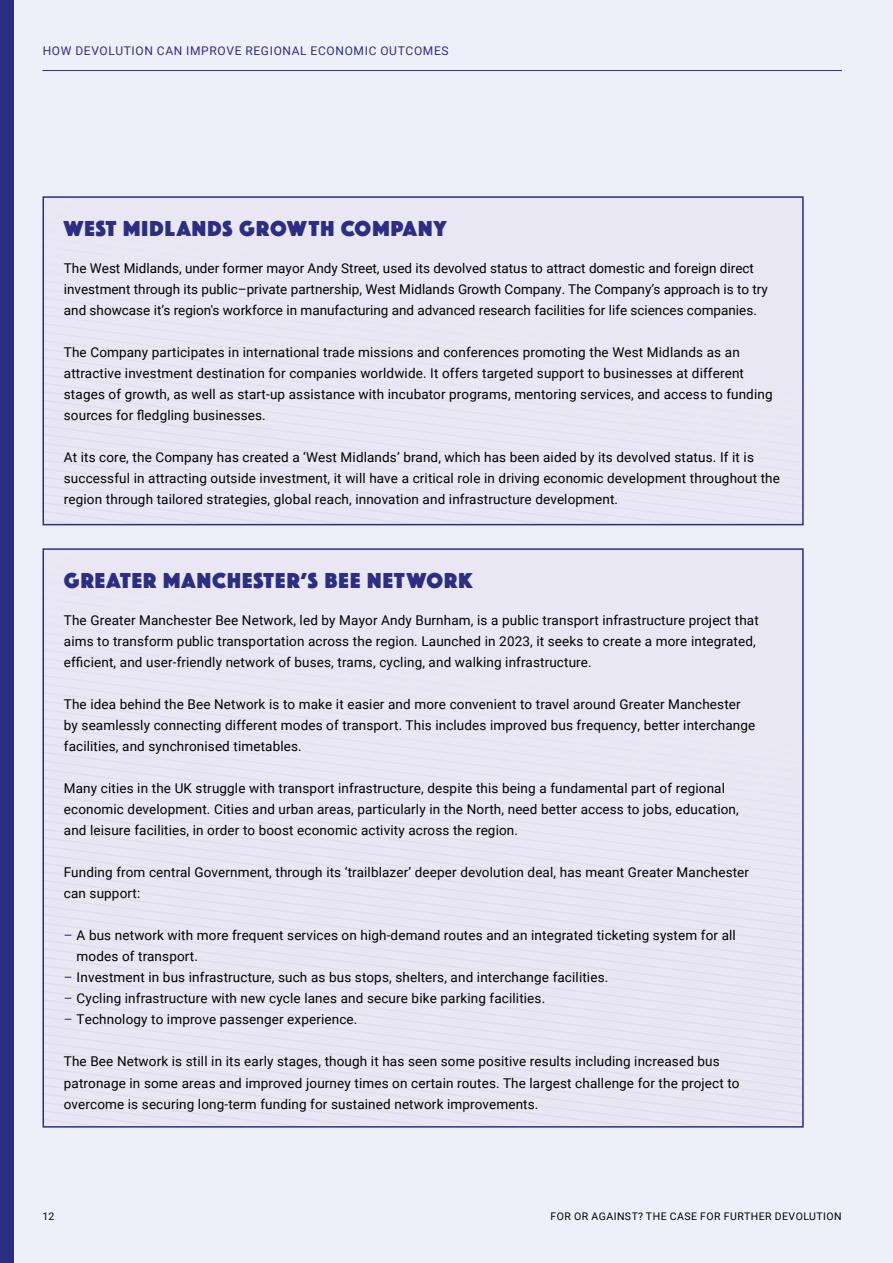
<style>
.page{position:relative;width:893px;height:1263px;background:#edf0f9}
.page>*{position:absolute;margin:0;border:0;box-sizing:border-box;transform-origin:0 0}
.t1{font:22.5px "Phosphate Solid";letter-spacing:.05em;color:#2d2e83}
.t2{font:13.5px/21px "Roboto";letter-spacing:.01em;color:#000}
.t3{font:12px "Roboto";letter-spacing:.055em;color:#2d2e83}
.t4{font:10.5px "Roboto";letter-spacing:.045em;color:#000}
.s1{color:#2d2e83}
</style>
<div class="page">
<hr style="left:43px;top:70px;width:799px;height:1px;background:#2d2e83">
<div style="left:0;top:0;width:14px;height:1263px;background:#2d2e83"></div>
<div style="left:46px;top:231px;width:255px;height:34px;background:#e9e7f4"></div>
<div style="left:46px;top:265px;width:387px;height:33px;background:#e9e7f4"></div>
<div style="left:46px;top:298px;width:515px;height:34px;background:#e9e7f4"></div>
<div style="left:46px;top:332px;width:647px;height:33px;background:#e9e7f4"></div>
<div style="left:46px;top:365px;width:755px;height:34px;background:#e9e7f4"></div>
<div style="left:46px;top:399px;width:755px;height:34px;background:#e9e7f4"></div>
<div style="left:46px;top:433px;width:755px;height:33px;background:#e9e7f4"></div>
<div style="left:46px;top:466px;width:755px;height:56px;background:#e9e7f4"></div>
<div style="left:43px;top:196px;width:761px;height:329px;border:2px solid #2d2e83"></div>
<div style="left:46px;top:583px;width:255px;height:33px;background:#e9e7f4"></div>
<div style="left:46px;top:616px;width:387px;height:34px;background:#e9e7f4"></div>
<div style="left:46px;top:650px;width:515px;height:34px;background:#e9e7f4"></div>
<div style="left:46px;top:684px;width:647px;height:33px;background:#e9e7f4"></div>
<div style="left:46px;top:717px;width:755px;height:34px;background:#e9e7f4"></div>
<div style="left:46px;top:751px;width:755px;height:33px;background:#e9e7f4"></div>
<div style="left:46px;top:784px;width:755px;height:34px;background:#e9e7f4"></div>
<div style="left:46px;top:818px;width:755px;height:34px;background:#e9e7f4"></div>
<div style="left:46px;top:852px;width:755px;height:33px;background:#e9e7f4"></div>
<svg style="left:46px;top:885px;width:755px;height:34px"></svg>
<svg style="left:46px;top:919px;width:755px;height:33px"></svg>
<svg style="left:46px;top:952px;width:755px;height:34px"></svg>
<svg style="left:46px;top:986px;width:755px;height:34px"></svg>
<svg style="left:46px;top:1020px;width:755px;height:33px"></svg>
<svg style="left:46px;top:1053px;width:755px;height:17px"></svg>
<svg style="left:46px;top:1070px;width:755px;height:54px"></svg>
<p class="t3" style="left:43px;top:42px;width:407px">HOW DEVOLUTION CAN IMPROVE REGIONAL ECONOMIC OUTCOMES</p>
<h1 class="t1" style="left:64px;top:212px;width:384px">WEST MIDLANDS GROWTH COMPANY</h1>
<p class="t2" style="left:64px;top:258px;width:705px">The West Midlands, under former mayor Andy Street, used its devolved status to attract domestic and foreign direct investment through its public–private partnership, West Midlands Growth Company. The Company’s approach is to try and showcase it’s region's workforce in manufacturing and advanced research facilities for life sciences companies.</p>
<p class="t2" style="left:64px;top:342px;width:710px">The Company participates in international trade missions and conferences promoting the West Midlands as an attractive investment destination for companies worldwide. It offers targeted support to businesses at different stages of growth, as well as start-up assistance with incubator programs, mentoring services, and access to funding sources for fledgling businesses.</p>
<p class="t2" style="left:64px;top:447px;width:718px">At its core, the Company has created a ‘West Midlands’ brand, which has been aided by its devolved status. If it is successful in attracting outside investment, it will have a critical role in driving economic development throughout the region through tailored strategies, global reach, innovation and infrastructure development.</p>
<h1 class="t1" style="left:64px;top:564px;width:410px">GREATER MANCHESTER’S BEE NETWORK</h1>
<p class="t2" style="left:64px;top:609px;width:696px">The Greater Manchester Bee Network, led by Mayor Andy Burnham, is a public transport infrastructure project that aims to transform public transportation across the region. Launched in 2023, it seeks to create a more integrated, efficient, and user-friendly network of buses, trams, cycling, and walking infrastructure.</p>
<p class="t2" style="left:64px;top:694px;width:693px">The idea behind the Bee Network is to make it easier and more convenient to travel around Greater Manchester by seamlessly connecting different modes of transport. This includes improved bus frequency, better interchange facilities, and synchronised timetables.</p>
<p class="t2" style="left:64px;top:778px;width:676px">Many cities in the UK struggle with transport infrastructure, despite this being a fundamental part of regional economic development. Cities and urban areas, particularly in the North, need better access to jobs, education, and leisure facilities, in order to boost economic activity across the region.</p>
<p class="t2" style="left:64px;top:862px;width:687px">Funding from central Government, through its ‘trailblazer’ deeper devolution deal, has meant Greater Manchester can support:</p>
<p class="t2" style="left:77px;top:925px;width:661px;text-indent:-13px"><span class="s1">–</span> A bus network with more frequent services on high-demand routes and an integrated ticketing system for all modes of transport.</p>
<p class="t2" style="left:64px;top:967px;width:546px"><span class="s1">–</span> Investment in bus infrastructure, such as bus stops, shelters, and interchange facilities.</p>
<p class="t2" style="left:64px;top:988px;width:483px"><span class="s1">–</span> Cycling infrastructure with new cycle lanes and secure bike parking facilities.</p>
<p class="t2" style="left:64px;top:1009px;width:295px"><span class="s1">–</span> Technology to improve passenger experience.</p>
<p class="t2" style="left:64px;top:1051px;width:677px">The Bee Network is still in its early stages, though it has seen some positive results including increased bus patronage in some areas and improved journey times on certain routes. The largest challenge for the project to overcome is securing long-term funding for sustained network improvements.</p>
<p class="t4" style="left:43px;top:1209px;width:14px">12</p>
<p class="t4" style="left:550px;top:1209px;width:293px">FOR OR AGAINST? THE CASE FOR FURTHER DEVOLUTION</p>
</div>
